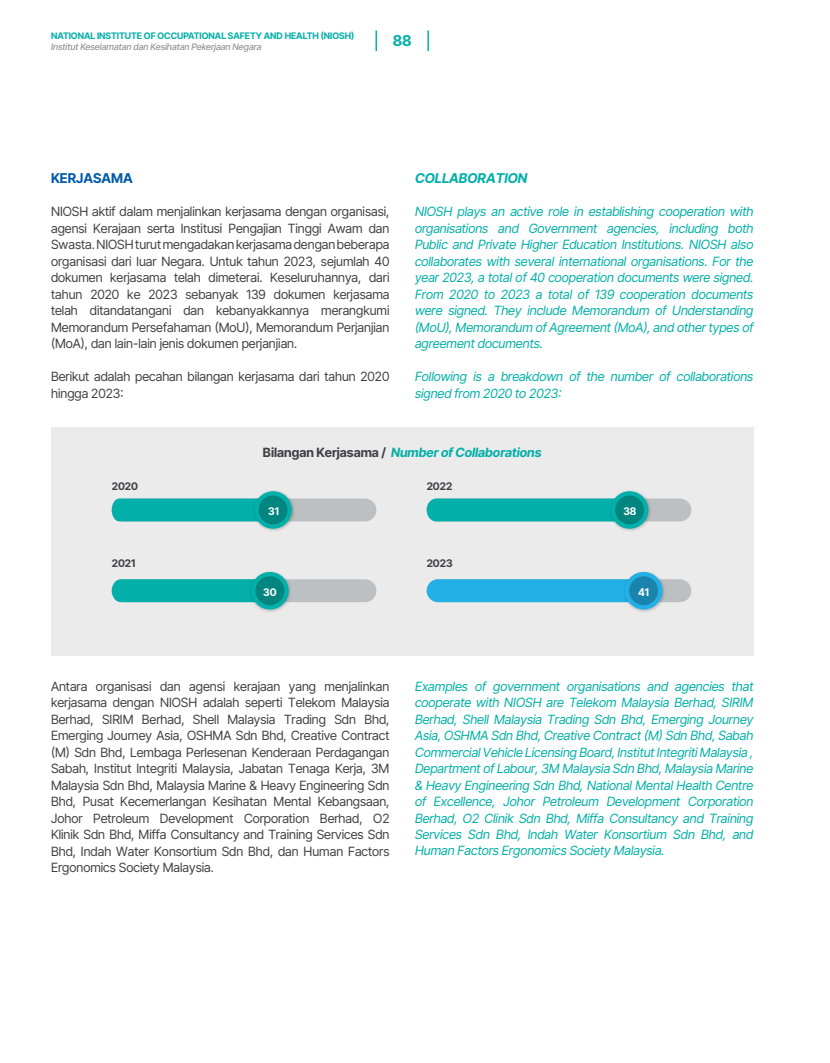
<style>
.page{position:relative;width:830px;height:1063px;background:#fff}
.page>*{position:absolute;margin:0;border:0;box-sizing:border-box;transform-origin:0 0}
.t1{font:700 15px "Inter Tight";color:#03b0a9}
.t2{font:italic 700 13.5px "Inter Tight";color:#03b0a9}
.t3{font:700 13.5px "Inter Tight";color:#005baa}
.t4{font:12.75px/16.5px "Inter Tight";color:#414042;text-align:justify}
.t5{font:italic 12.75px/16.5px "Inter Tight";color:#03b0a9;text-align:justify}
.t6{font:italic 700 12.75px "Inter Tight";color:#03b0a9}
.t7{font:700 10.5px "Inter Tight";color:#414042}
.t8{font:700 10.5px "Inter Tight";color:#fff}
.t9{font:700 9px "Inter Tight";color:#03b0a9}
.t10{font:italic 500 9px "Inter Tight";color:#939598}
.s1{font-style:normal;color:#414042}
</style>
<div class="page">
<div style="left:51px;top:427px;width:702px;height:229px;background:#ebebec"></div>
<div style="left:112px;top:499px;width:264px;height:22px;background:#bdc0c2;border-radius:11px"></div>
<div style="left:426px;top:499px;width:265px;height:22px;background:#bdc0c2;border-radius:11px"></div>
<div style="left:112px;top:499px;width:140px;height:22px;background:#03b0a9"></div>
<div style="left:426px;top:499px;width:182px;height:22px;background:#03b0a9"></div>
<div style="left:112px;top:579px;width:264px;height:23px;background:#bdc0c2;border-radius:11px"></div>
<div style="left:426px;top:579px;width:265px;height:23px;background:#bdc0c2;border-radius:11px"></div>
<div style="left:112px;top:579px;width:137px;height:23px;background:#03b0a9"></div>
<div style="left:426px;top:579px;width:196px;height:23px;background:#23b0e6"></div>
<div style="left:252px;top:489px;width:42px;height:42px;background:#000;opacity:.22"></div>
<svg style="left:254px;top:491px;width:38px;height:38px"></svg>
<div style="left:258px;top:496px;width:29px;height:28px;background:#02847f;border-radius:50%"></div>
<div style="left:608px;top:489px;width:42px;height:42px;background:#000;opacity:.22"></div>
<svg style="left:610px;top:491px;width:38px;height:38px"></svg>
<div style="left:614px;top:496px;width:29px;height:28px;background:#02847f;border-radius:50%"></div>
<div style="left:249px;top:570px;width:42px;height:42px;background:#000;opacity:.22"></div>
<div style="left:251px;top:572px;width:37px;height:37px;background:#03b0a9;border-radius:50%"></div>
<div style="left:255px;top:576px;width:29px;height:29px;background:#02847f;border-radius:50%"></div>
<div style="left:622px;top:570px;width:42px;height:42px;background:#000;opacity:.22"></div>
<div style="left:624px;top:572px;width:38px;height:37px;background:#23b0e6;border-radius:50%"></div>
<div style="left:629px;top:576px;width:28px;height:29px;background:#1a84ad;border-radius:50%"></div>
<svg style="left:427px;top:30px;width:1px;height:21px"></svg>
<hr style="left:375px;top:30px;width:2px;height:21px;background:#03b0a9">
<p class="t9" style="left:51px;top:29px;width:304px">NATIONAL INSTITUTE OF OCCUPATIONAL SAFETY AND HEALTH (NIOSH)</p>
<p class="t10" style="left:51px;top:40px;width:212px">Institut Keselamatan dan Kesihatan Pekerjaan Negara</p>
<p class="t1" style="left:392px;top:29px;width:20px">88</p>
<p class="t3" style="left:51px;top:168px;width:83px">KERJASAMA</p>
<p class="t4" style="left:51px;top:203px;width:340px">NIOSH aktif dalam menjalinkan kerjasama dengan organisasi, agensi Kerajaan serta Institusi Pengajian Tinggi Awam dan Swasta. NIOSH turut mengadakan kerjasama dengan beberapa organisasi dari luar Negara. Untuk tahun 2023, sejumlah 40 dokumen kerjasama telah dimeterai. Keseluruhannya, dari tahun 2020 ke 2023 sebanyak 139 dokumen kerjasama telah ditandatangani dan kebanyakkannya merangkumi Memorandum Persefahaman (MoU), Memorandum Perjanjian (MoA), dan lain-lain jenis dokumen perjanjian.</p>
<p class="t4" style="left:51px;top:368px;width:340px">Berikut adalah pecahan bilangan kerjasama dari tahun 2020 hingga 2023:</p>
<p class="t2" style="left:415px;top:168px;width:114px">COLLABORATION</p>
<p class="t5" style="left:415px;top:203px;width:340px">NIOSH plays an active role in establishing cooperation with organisations and Government agencies, including both Public and Private Higher Education Institutions. NIOSH also collaborates with several international organisations. For the year 2023, a total of 40 cooperation documents were signed.<br>From 2020 to 2023 a total of 139 cooperation documents were signed. They include Memorandum of Understanding (MoU), Memorandum of Agreement (MoA), and other types of agreement documents.</p>
<p class="t5" style="left:415px;top:368px;width:340px">Following is a breakdown of the number of collaborations signed from 2020 to 2023:</p>
<p class="t6" style="left:263px;top:443px;width:280px"><span class="s1">Bilangan Kerjasama /</span> Number of Collaborations</p>
<p class="t7" style="left:112px;top:478px;width:28px">2020</p>
<p class="t7" style="left:426px;top:478px;width:27px">2022</p>
<p class="t8" style="left:268px;top:503px;width:12px">31</p>
<p class="t8" style="left:623px;top:503px;width:15px">38</p>
<p class="t7" style="left:112px;top:556px;width:25px">2021</p>
<p class="t7" style="left:426px;top:556px;width:27px">2023</p>
<p class="t8" style="left:263px;top:584px;width:15px">30</p>
<p class="t8" style="left:637px;top:584px;width:12px">41</p>
<p class="t4" style="left:51px;top:677px;width:340px">Antara organisasi dan agensi kerajaan yang menjalinkan kerjasama dengan NIOSH adalah seperti Telekom Malaysia Berhad, SIRIM Berhad, Shell Malaysia Trading Sdn Bhd, Emerging Journey Asia, OSHMA Sdn Bhd, Creative Contract (M) Sdn Bhd, Lembaga Perlesenan Kenderaan Perdagangan Sabah, Institut Integriti Malaysia, Jabatan Tenaga Kerja, 3M Malaysia Sdn Bhd, Malaysia Marine &amp; Heavy Engineering Sdn Bhd, Pusat Kecemerlangan Kesihatan Mental Kebangsaan, Johor Petroleum Development Corporation Berhad, O2<br>Klinik Sdn Bhd, Miffa Consultancy and Training Services Sdn Bhd, Indah Water Konsortium Sdn Bhd, dan Human Factors Ergonomics Society Malaysia.</p>
<p class="t5" style="left:415px;top:677px;width:340px">Examples of government organisations and agencies that cooperate with NIOSH are Telekom Malaysia Berhad, SIRIM Berhad, Shell Malaysia Trading Sdn Bhd, Emerging Journey Asia, OSHMA Sdn Bhd, Creative Contract (M) Sdn Bhd, Sabah Commercial Vehicle Licensing Board, Institut Integriti Malaysia , Department of Labour, 3M Malaysia Sdn Bhd, Malaysia Marine &amp; Heavy Engineering Sdn Bhd, National Mental Health Centre of Excellence, Johor Petroleum Development Corporation Berhad, O2 Clinik Sdn Bhd, Miffa Consultancy and Training Services Sdn Bhd, Indah Water Konsortium Sdn Bhd, and Human Factors Ergonomics Society Malaysia.</p>
</div>
